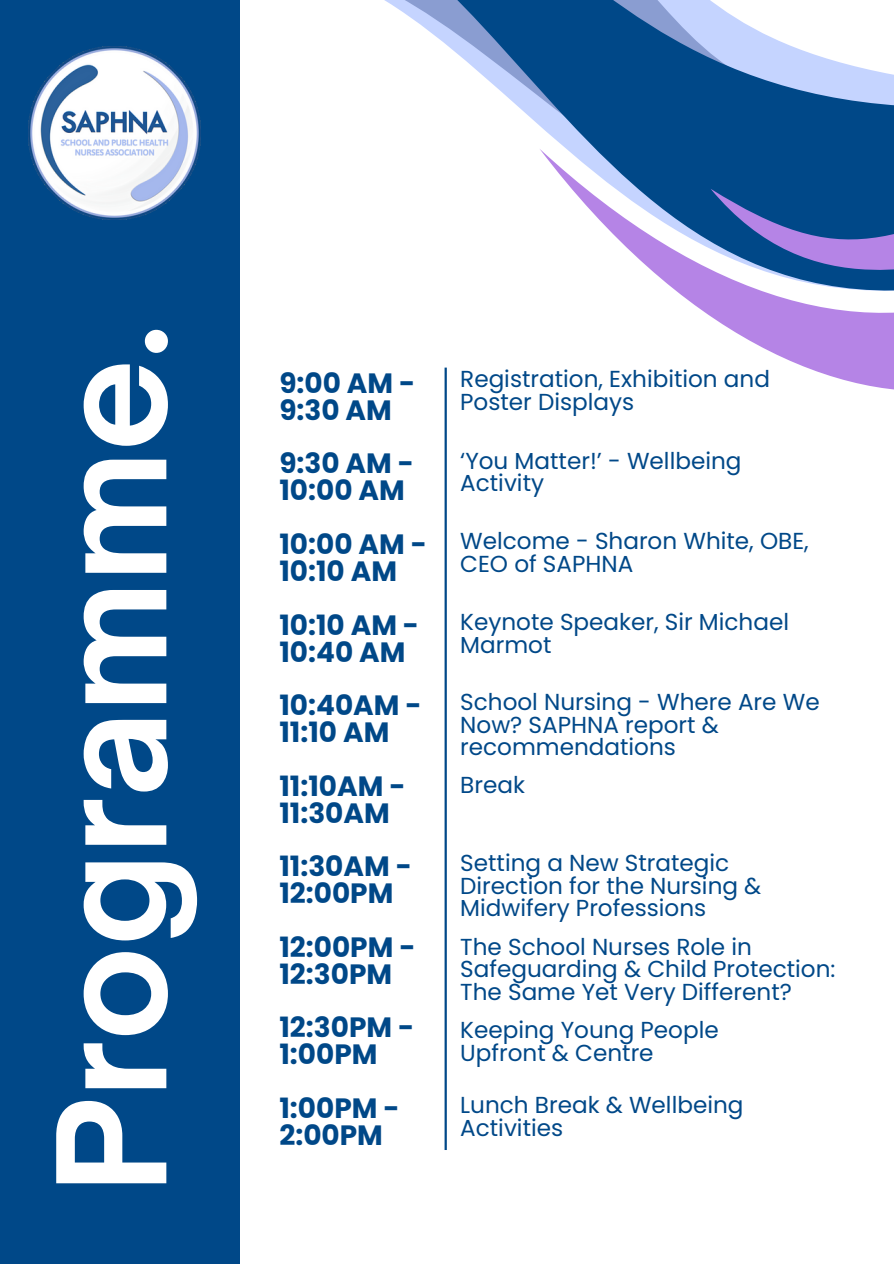
<style>
.page{position:relative;width:894px;height:1264px;background:#fff}
.page>*{position:absolute;margin:0;border:0;box-sizing:border-box;transform-origin:0 0}
.t1{font:700 144.15px "Open Sauce One";color:#fff}
.t2{font:700 27.9px/27px "Poppins";color:#004888}
.t3{font:23.1px/22.5px "Poppins";color:#004888}
</style>
<div class="page">
<svg style="left:384px;top:0;width:400px;height:551px"></svg>
<svg style="left:493px;top:87px;width:400px;height:362px"></svg>
<svg style="left:682px;top:43px;width:211px;height:336px"></svg>
<div style="left:0;top:0;width:240px;height:1263px;background:#004888"></div>
<hr style="left:444px;top:367px;width:2px;height:782px;background:#004888">
<img style="left:28px;top:47px;width:172px;height:172px">
<p class="t1" style="left:22px;top:1193px;width:870px;rotate:-90deg">Programme.</p>
<h1 class="t2" style="left:279px;top:369px;width:137px">9:00 AM -<br>9:30 AM</h1>
<p class="t2" style="left:279px;top:450px;width:136px">9:30 AM -<br>10:00 AM</p>
<h2 class="t2" style="left:279px;top:530px;width:149px">10:00 AM -<br>10:10 AM</h2>
<h2 class="t2" style="left:279px;top:611px;width:141px">10:10 AM -<br>10:40 AM</h2>
<p class="t2" style="left:279px;top:692px;width:144px">10:40AM -<br>11:10 AM</p>
<p class="t2" style="left:279px;top:772px;width:128px">11:10AM -<br>11:30AM</p>
<h2 class="t2" style="left:279px;top:853px;width:134px">11:30AM -<br>12:00PM</h2>
<p class="t2" style="left:279px;top:933px;width:138px">12:00PM -<br>12:30PM</p>
<h2 class="t2" style="left:279px;top:1014px;width:136px">12:30PM -<br>1:00PM</h2>
<p class="t2" style="left:279px;top:1094px;width:122px">1:00PM -<br>2:00PM</p>
<h2 class="t3" style="left:460px;top:368px;width:311px">Registration, Exhibition and<br>Poster Displays</h2>
<p class="t3" style="left:460px;top:449px;width:282px">‘You Matter!’ - Wellbeing<br>Activity</p>
<h2 class="t3" style="left:460px;top:530px;width:350px">Welcome - Sharon White, OBE,<br>CEO of SAPHNA</h2>
<h2 class="t3" style="left:460px;top:611px;width:330px">Keynote Speaker, Sir Michael<br>Marmot</h2>
<p class="t3" style="left:460px;top:691px;width:361px">School Nursing - Where Are We<br>Now? SAPHNA report &amp; recommendations</p>
<h2 class="t3" style="left:460px;top:773px;width:66px">Break</h2>
<p class="t3" style="left:460px;top:852px;width:302px">Setting a New Strategic<br>Direction for the Nursing &amp;<br>Midwifery Professions</p>
<h2 class="t3" style="left:460px;top:935px;width:376px">The School Nurses Role in<br>Safeguarding &amp; Child Protection:<br>The Same Yet Very Different?</h2>
<p class="t3" style="left:460px;top:1018px;width:260px">Keeping Young People<br>Upfront &amp; Centre</p>
<h2 class="t3" style="left:460px;top:1093px;width:284px">Lunch Break &amp; Wellbeing<br>Activities</h2>
</div>
